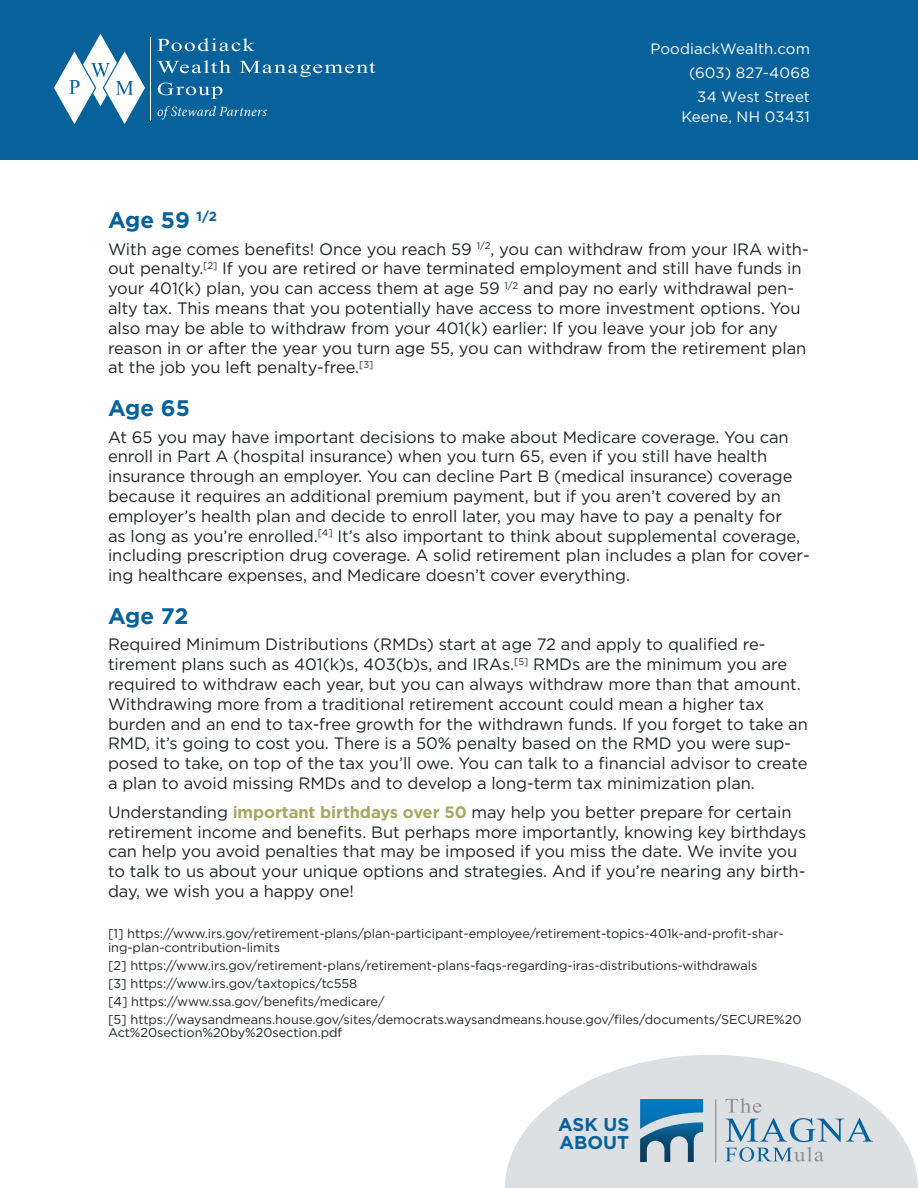
<style>
.page{position:relative;width:918px;height:1188px;background:#fff}
.page>*{position:absolute;margin:0;border:0;box-sizing:border-box;transform-origin:0 0}
.t1{font:700 22.5px "Gotham Pro";letter-spacing:-.005em;color:#07629c}
.t2{font:700 18.45px/18px "Gotham Pro";color:#07629c}
.t3{font:16.5px/19.8px "Gotham Pro";letter-spacing:-.005em;color:#1f2626}
.t4{font:15px/24px "Gotham Pro";letter-spacing:.01em;color:#fff;text-align:right}
.t5{font:12.75px/18.1px "Gotham Pro";letter-spacing:-.005em;color:#1f2626}
.s1{font-weight:700;color:#a7a763}
</style>
<div class="page">
<svg style="left:505px;top:1055px;width:413px;height:133px;fill:#dce0e2"></svg>
<div style="left:0;top:0;width:918px;height:160px;background:#07629c"></div>
<hr style="left:150px;top:37px;width:1px;height:84px;background:#fff">
<svg style="left:54px;top:34px;width:92px;height:90px"></svg>
<svg style="left:157px;top:38px;width:98px;height:13px"></svg>
<svg style="left:157px;top:60px;width:74px;height:13px"></svg>
<svg style="left:240px;top:61px;width:135px;height:16px"></svg>
<svg style="left:158px;top:83px;width:64px;height:16px"></svg>
<svg style="left:158px;top:106px;width:109px;height:14px"></svg>
<svg style="left:725px;top:1098px;width:148px;height:64px;background:#bfced7"></svg>
<hr style="left:715px;top:1099px;width:1px;height:63px;background:#8c9196">
<svg style="left:640px;top:1099px;width:63px;height:63px;background:#5f97b8"></svg>
<p class="t4" style="left:650px;top:37px;width:161px">PoodiackWealth.com (603) 827-4068<br>34 West Street</p>
<p class="t4" style="left:681px;top:104px;width:130px">Keene, NH 03431</p>
<h1 class="t1" style="left:108px;top:207px;width:111px">Age 59 <sup>1/2</sup></h1>
<p class="t3" style="left:108px;top:239px;width:702px">With age comes benefits! Once you reach 59 <sup>1/2</sup>, you can withdraw from your IRA with&shy;out penalty.<sup>[2]</sup> If you are retired or have terminated employment and still have funds in your 401(k) plan, you can access them at age 59 <sup>1/2</sup> and pay no early withdrawal pen&shy;alty tax. This means that you potentially have access to more investment options. You also may be able to withdraw from your 401(k) earlier: If you leave your job for any reason in or after the year you turn age 55, you can withdraw from the retirement plan at the job you left penalty-free.<sup>[3]</sup></p>
<h1 class="t1" style="left:108px;top:395px;width:84px">Age 65</h1>
<p class="t3" style="left:108px;top:427px;width:703px">At 65 you may have important decisions to make about Medicare coverage. You can enroll in Part A (hospital insurance) when you turn 65, even if you still have health insurance through an employer. You can decline Part B (medical insurance) coverage because it requires an additional premium payment, but if you aren’t covered by an employer’s health plan and decide to enroll later, you may have to pay a penalty for<br>as long as you’re enrolled.<sup>[4]</sup> It’s also important to think about supplemental coverage, including prescription drug coverage. A solid retirement plan includes a plan for cover&shy;ing healthcare expenses, and Medicare doesn’t cover everything.</p>
<h1 class="t1" style="left:108px;top:603px;width:82px">Age 72</h1>
<p class="t3" style="left:108px;top:635px;width:701px">Required Minimum Distributions (RMDs) start at age 72 and apply to qualified re&shy;tirement plans such as 401(k)s, 403(b)s, and IRAs.<sup>[5]</sup> RMDs are the minimum you are required to withdraw each year, but you can always withdraw more than that amount.<br>Withdrawing more from a traditional retirement account could mean a higher tax burden and an end to tax-free growth for the withdrawn funds. If you forget to take an RMD, it’s going to cost you. There is a 50% penalty based on the RMD you were sup&shy;posed to take, on top of the tax you’ll owe. You can talk to a financial advisor to create a plan to avoid missing RMDs and to develop a long-term tax minimization plan.</p>
<p class="t3" style="left:108px;top:802px;width:700px">Understanding <span class="s1">important birthdays over 50</span> may help you better prepare for certain retirement income and benefits. But perhaps more importantly, knowing key birthdays can help you avoid penalties that may be imposed if you miss the date. We invite you to talk to us about your unique options and strategies. And if you’re nearing any birth&shy;day, we wish you a happy one!</p>
<p class="t5" style="left:108px;top:927px;width:677px;line-height:13.5px">[1] https://www.irs.gov/retirement-plans/plan-participant-employee/retirement-topics-401k-and-profit-shar&shy;ing-plan-contribution-limits</p>
<p class="t5" style="left:108px;top:956px;width:695px">[2] https://www.irs.gov/retirement-plans/retirement-plans-faqs-regarding-iras-distributions-withdrawals<br>[3] https://www.irs.gov/taxtopics/tc558<br>[4] https://www.ssa.gov/benefits/medicare/<br>[5] https://waysandmeans.house.gov/sites/democrats.waysandmeans.house.gov/files/documents/SECURE%20</p>
<p class="t5" style="left:108px;top:1024px;width:236px">Act%20section%20by%20section.pdf</p>
<p class="t2" style="left:558px;top:1115px;width:73px">ASK US<br>ABOUT</p>
</div>
